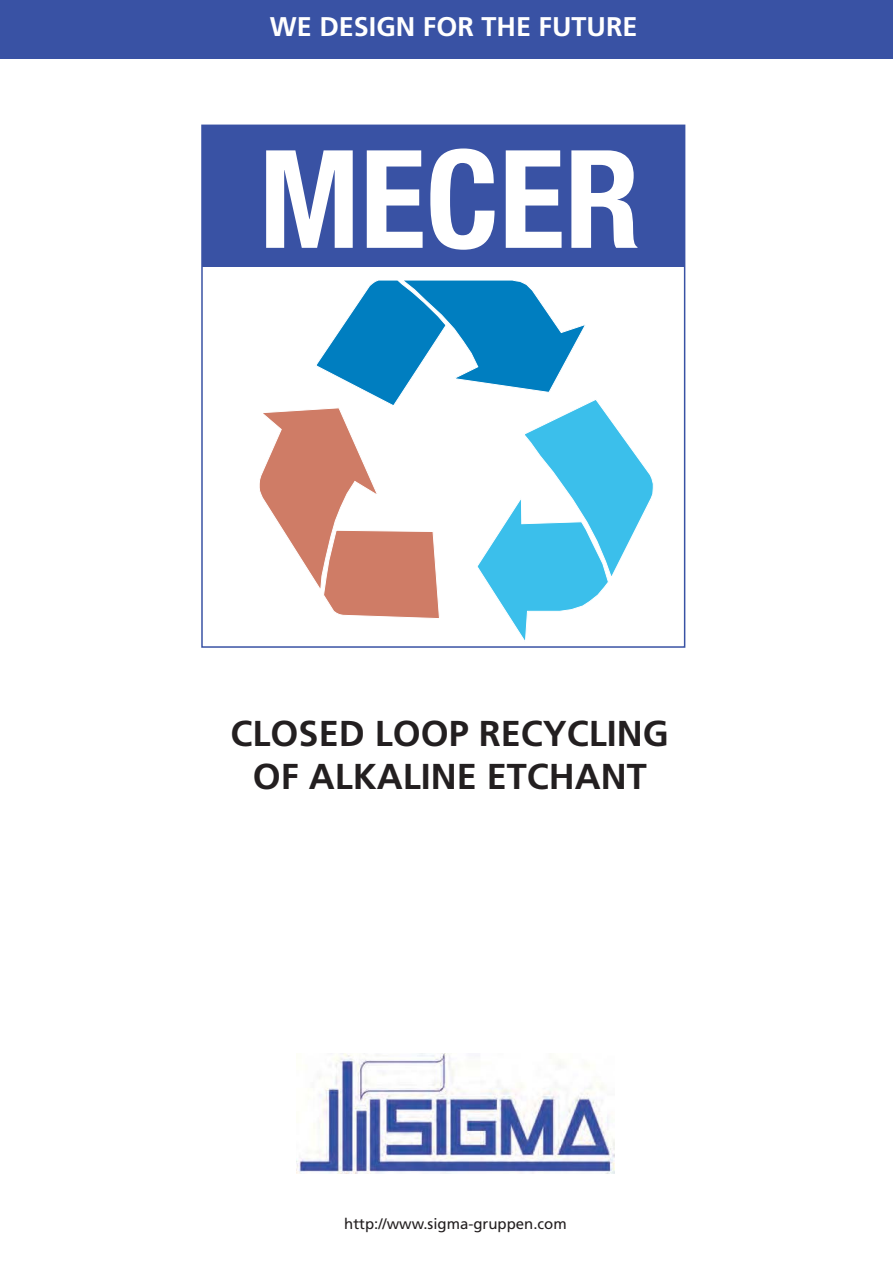
<style>
.page{position:relative;width:893px;height:1263px;background:#fff}
.page>*{position:absolute;margin:0;border:0;box-sizing:border-box;transform-origin:0 0}
.t1{font:700 condensed 136.5px "Helvetica Neue";color:#fff}
.t2{font:700 36px/43.2px "Frutiger";color:#231f20;text-align:center}
.t3{font:700 27px "Frutiger";color:#fff}
.t4{font:15px "Frutiger";color:#231f20}
</style>
<div class="page">
<div style="left:0;top:0;width:892px;height:59px;background:#3952a4"></div>
<img style="left:296px;top:1054px;width:319px;height:119px">
<div style="left:202px;top:126px;width:481px;height:141px;background:#3952a4"></div>
<svg style="left:259px;top:280px;width:395px;height:361px"></svg>
<div style="left:201px;top:125px;width:484px;height:523px;border:2px solid #3952a4"></div>
<p class="t3" style="left:270px;top:15px;width:369px">WE DESIGN FOR THE FUTURE</p>
<h1 class="t1" style="left:259px;top:150px;width:383px">MECER</h1>
<p class="t2" style="left:231px;top:715px;width:439px">CLOSED LOOP RECYCLING<br>OF ALKALINE ETCHANT</p>
<p class="t4" style="left:344px;top:1218px;width:224px">http://www.sigma-gruppen.com</p>
</div>
